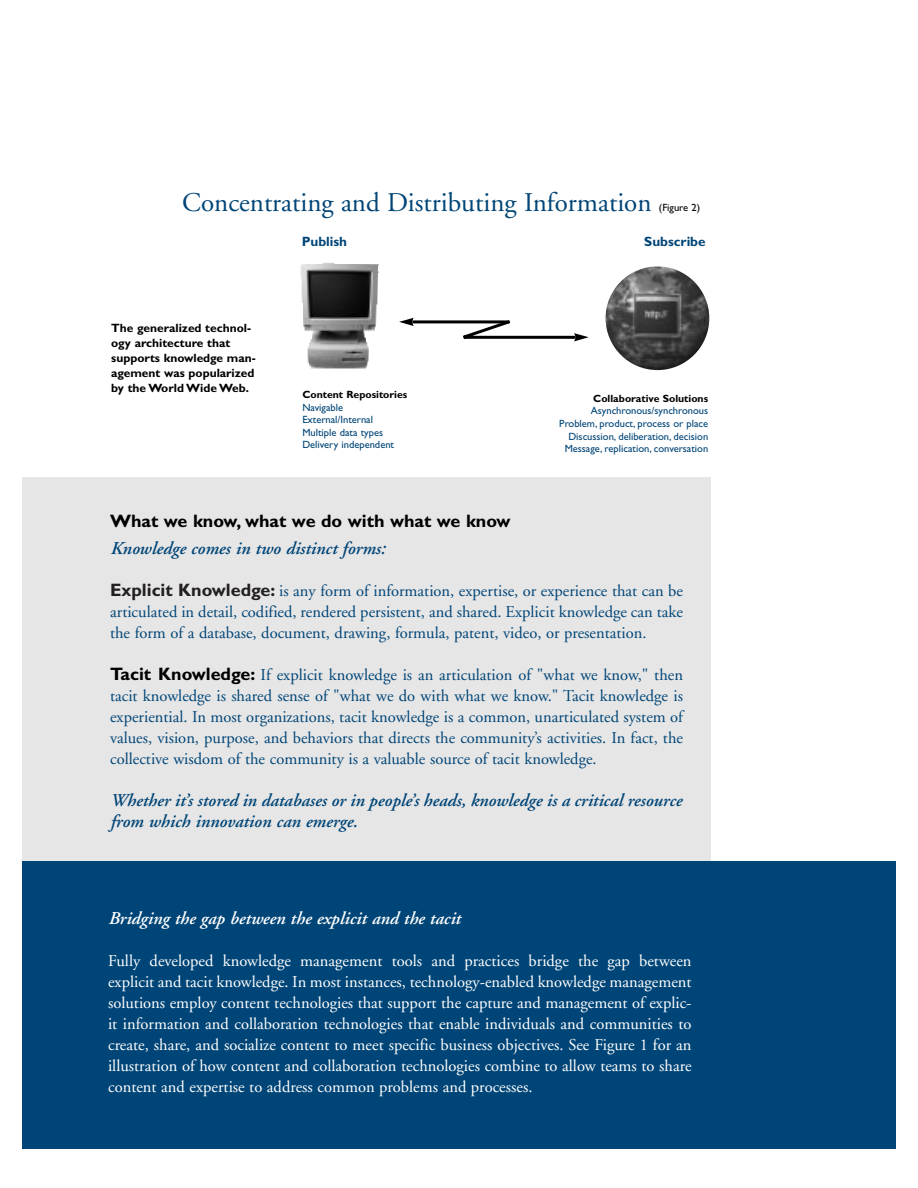
<style>
.page{position:relative;width:918px;height:1188px;background:#fff}
.page>*{position:absolute;margin:0;border:0;box-sizing:border-box;transform-origin:0 0}
.t1{font:27px "Adobe Garamond";color:#004577}
.t2{font:italic 600 18px/21px "Adobe Garamond";color:#004577}
.t3{font:italic 600 18px "Adobe Garamond";color:#fff}
.t4{font:700 18px "Gill Sans";color:#000}
.t5{font:16.5px/21px "Adobe Garamond";color:#004577;text-align:justify}
.t6{font:16.5px/21px "Adobe Garamond";color:#fff;text-align:justify}
.t7{font:700 13.5px "Gill Sans";color:#004577}
.t8{font:700 12px/15px "Gill Sans";color:#000}
.t9{font:10.5px/12.6px "Gill Sans";color:#004577}
.t10{font:700 10.5px "Gill Sans";color:#000}
.t11{font:10.5px "Gill Sans";color:#000}
.s1{font-family:"Gill Sans";font-weight:700;font-size:18px;color:#231f20}
.s2{font-family:"Gill Sans";font-weight:700;font-size:18px;color:#000}
</style>
<div class="page">
<div style="left:22px;top:477px;width:688px;height:388px;background:#e6e6e6"></div>
<div style="left:22px;top:861px;width:874px;height:288px;background:#004577"></div>
<img style="left:606px;top:266px;width:103px;height:104px;border-radius:50%">
<hr style="left:412px;top:320px;width:97px;height:3px;background:#000">
<svg style="left:399px;top:318px;width:15px;height:8px"></svg>
<svg style="left:460px;top:320px;width:128px;height:21px"></svg>
<img style="left:300px;top:263px;width:79px;height:106px">
<h1 class="t1" style="left:182px;top:192px;width:471px">Concentrating and Distributing Information</h1>
<p class="t11" style="left:659px;top:204px;width:43px">(Figure 2)</p>
<p class="t8" style="left:111px;top:321px;width:146px">The generalized technol&shy;ogy architecture that supports knowledge man&shy;agement was popularized by the World Wide Web.</p>
<p class="t7" style="left:302px;top:236px;width:47px">Publish</p>
<p class="t7" style="left:644px;top:236px;width:63px">Subscribe</p>
<p class="t10" style="left:302px;top:391px;width:106px">Content Repositories</p>
<p class="t9" style="left:302px;top:402px;width:93px">Navigable<br>External/Internal<br>Multiple data types<br>Delivery independent</p>
<p class="t10" style="left:593px;top:394px;width:116px">Collaborative Solutions</p>
<p class="t9" style="left:559px;top:406px;width:150px;text-align:right">Asynchronous/synchronous Problem, product, process or place Discussion, deliberation, decision Message, replication, conversation</p>
<p class="t4" style="left:110px;top:514px;width:402px">What we know, what we do with what we know</p>
<p class="t2" style="left:110px;top:539px;width:277px">Knowledge comes in two distinct forms:</p>
<p class="t5" style="left:110px;top:581px;width:575px"><span class="s1">Explicit Knowledge:</span> is any form of information, expertise, or experience that can be articulated in detail, codified, rendered persistent, and shared. Explicit knowledge can take the form of a database, document, drawing, formula, patent, video, or presentation.</p>
<p class="t5" style="left:110px;top:665px;width:575px"><span class="s2">Tacit Knowledge:</span> If explicit knowledge is an articulation of "what we know," then tacit knowledge is shared sense of "what we do with what we know." Tacit knowledge is experiential. In most organizations, tacit knowledge is a common, unarticulated system of values, vision, purpose, and behaviors that directs the community’s activities. In fact, the collective wisdom of the community is a valuable source of tacit knowledge.</p>
<p class="t2" style="left:110px;top:791px;width:573px">Whether it’s stored in databases or in people’s heads, knowledge is a critical resource from which innovation can emerge.</p>
<p class="t3" style="left:108px;top:911px;width:354px">Bridging the gap between the explicit and the tacit</p>
<p class="t6" style="left:108px;top:951px;width:585px">Fully developed knowledge management tools and practices bridge the gap between explicit and tacit knowledge. In most instances, technology-enabled knowledge management solutions employ content technologies that support the capture and management of explic&shy;it information and collaboration technologies that enable individuals and communities to create, share, and socialize content to meet specific business objectives. See Figure 1 for an illustration of how content and collaboration technologies combine to allow teams to share content and expertise to address common problems and processes.</p>
</div>
